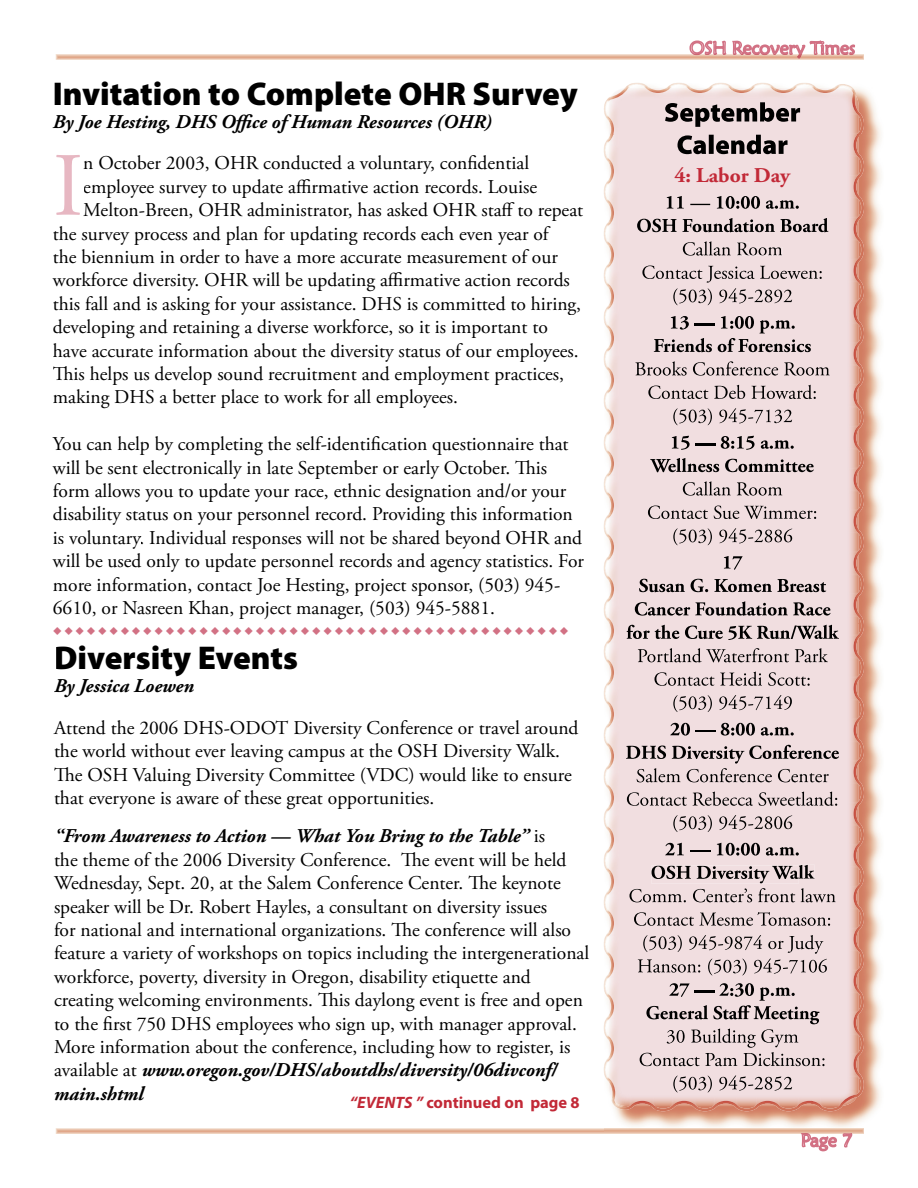
<style>
.page{position:relative;width:918px;height:1188px;background:#fff}
.page>*{position:absolute;margin:0;border:0;box-sizing:border-box;transform-origin:0 0}
.t1{font:90.15px "Adobe Garamond Pro";color:#e7b7c2}
.t2{font:900 33px "Myriad Pro";color:#000}
.t3{font:700 21px "Adobe Garamond Pro";color:#c22937}
.t4{font:19.5px/23.4px "Adobe Garamond Pro";color:#000}
.t5{font:italic 700 19.5px "Adobe Garamond Pro";color:#000}
.t6{font:700 16.5px "Myriad Pro";color:#c22937}
.s1{font-weight:700;font-style:italic}
.s2{font-style:italic}
</style>
<div class="page">
<svg style="left:689px;top:40px;width:166px;height:14px"></svg>
<img style="left:693px;top:54px;width:161px;height:5px">
<svg style="left:801px;top:1133px;width:36px;height:18px"></svg>
<svg style="left:843px;top:1133px;width:9px;height:15px"></svg>
<img style="left:810px;top:83px;width:71px;height:52px">
<img style="left:838px;top:135px;width:43px;height:976px">
<img style="left:694px;top:1106px;width:144px;height:5px">
<div style="left:609px;top:88px;width:232px;height:1018px;background:#f1dee0"></div>
<img style="left:768px;top:83px;width:42px;height:52px">
<div style="left:645px;top:135px;width:11px;height:630px;background:#f1dee0"></div>
<img style="left:604px;top:83px;width:164px;height:52px">
<img style="left:604px;top:134px;width:41px;height:941px">
<img style="left:665px;top:102px;width:135px;height:25px">
<img style="left:677px;top:135px;width:111px;height:19px">
<img style="left:667px;top:196px;width:43px;height:13px">
<img style="left:717px;top:196px;width:19px;height:13px">
<img style="left:736px;top:196px;width:63px;height:13px">
<img style="left:637px;top:218px;width:138px;height:14px">
<img style="left:780px;top:218px;width:48px;height:14px">
<img style="left:683px;top:241px;width:48px;height:15px">
<img style="left:737px;top:242px;width:12px;height:14px">
<img style="left:750px;top:247px;width:32px;height:9px">
<img style="left:642px;top:266px;width:180px;height:17px">
<img style="left:673px;top:288px;width:80px;height:17px">
<img style="left:754px;top:290px;width:38px;height:13px">
<svg style="left:671px;top:316px;width:7px;height:13px"></svg>
<img style="left:680px;top:316px;width:9px;height:14px">
<img style="left:690px;top:324px;width:24px;height:4px">
<svg style="left:721px;top:316px;width:33px;height:13px"></svg>
<img style="left:755px;top:320px;width:40px;height:14px">
<img style="left:654px;top:338px;width:150px;height:14px">
<svg style="left:805px;top:344px;width:6px;height:8px"></svg>
<img style="left:635px;top:361px;width:195px;height:15px">
<img style="left:648px;top:385px;width:168px;height:14px">
<img style="left:673px;top:408px;width:80px;height:17px">
<img style="left:754px;top:410px;width:38px;height:13px">
<svg style="left:672px;top:436px;width:7px;height:13px"></svg>
<img style="left:681px;top:436px;width:9px;height:14px">
<img style="left:691px;top:444px;width:24px;height:4px">
<img style="left:721px;top:436px;width:34px;height:14px">
<img style="left:756px;top:440px;width:38px;height:9px">
<img style="left:650px;top:458px;width:69px;height:14px">
<img style="left:725px;top:459px;width:89px;height:13px">
<img style="left:683px;top:481px;width:99px;height:15px">
<img style="left:648px;top:506px;width:168px;height:13px">
<img style="left:673px;top:528px;width:80px;height:17px">
<img style="left:754px;top:530px;width:18px;height:12px">
<img style="left:775px;top:529px;width:17px;height:13px">
<img style="left:724px;top:556px;width:19px;height:14px">
<img style="left:639px;top:579px;width:187px;height:13px">
<img style="left:635px;top:601px;width:196px;height:15px">
<img style="left:627px;top:625px;width:212px;height:15px">
<img style="left:738px;top:625px;width:101px;height:14px">
<img style="left:638px;top:648px;width:190px;height:15px">
<img style="left:654px;top:672px;width:156px;height:14px">
<img style="left:673px;top:695px;width:80px;height:17px">
<img style="left:754px;top:695px;width:38px;height:15px">
<svg style="left:670px;top:723px;width:20px;height:13px"></svg>
<img style="left:691px;top:731px;width:24px;height:4px">
<svg style="left:721px;top:723px;width:9px;height:13px"></svg>
<img style="left:731px;top:723px;width:63px;height:13px">
<img style="left:626px;top:746px;width:136px;height:18px">
<img style="left:763px;top:745px;width:76px;height:14px">
<img style="left:637px;top:768px;width:192px;height:14px">
<img style="left:627px;top:792px;width:210px;height:14px">
<img style="left:673px;top:815px;width:80px;height:17px">
<svg style="left:754px;top:816px;width:9px;height:13px"></svg>
<img style="left:765px;top:815px;width:27px;height:14px">
<svg style="left:665px;top:843px;width:19px;height:12px"></svg>
<img style="left:686px;top:851px;width:24px;height:4px">
<img style="left:717px;top:843px;width:19px;height:13px">
<img style="left:736px;top:843px;width:63px;height:13px">
<img style="left:651px;top:866px;width:148px;height:18px">
<img style="left:799px;top:865px;width:16px;height:14px">
<svg style="left:799px;top:866px;width:1px;height:13px"></svg>
<img style="left:629px;top:888px;width:207px;height:14px">
<img style="left:634px;top:912px;width:197px;height:14px">
<img style="left:643px;top:935px;width:80px;height:17px">
<img style="left:725px;top:935px;width:98px;height:19px">
<img style="left:638px;top:959px;width:189px;height:16px">
<svg style="left:669px;top:983px;width:10px;height:13px"></svg>
<img style="left:679px;top:983px;width:11px;height:14px">
<img style="left:690px;top:991px;width:24px;height:5px">
<svg style="left:719px;top:983px;width:10px;height:13px"></svg>
<img style="left:730px;top:983px;width:65px;height:18px">
<img style="left:646px;top:1005px;width:173px;height:19px">
<img style="left:667px;top:1029px;width:131px;height:19px">
<img style="left:640px;top:1052px;width:185px;height:14px">
<img style="left:673px;top:1076px;width:80px;height:16px">
<img style="left:754px;top:1077px;width:18px;height:13px">
<img style="left:775px;top:1077px;width:17px;height:14px">
<h2 class="t2" style="left:53px;top:75px;width:526px">Invitation to Complete OHR Survey</h2>
<p class="t5" style="left:53px;top:110px;width:441px">By Joe Hesting, DHS Office of Human Resources (OHR)</p>
<h1 class="t1" style="left:53px;top:132px;width:32px">I</h1>
<p class="t4" style="left:83px;top:152px;width:447px">n October 2003, OHR conducted a voluntary, confidential</p>
<p class="t4" style="left:83px;top:176px;width:455px">employee survey to update affirmative action records. Louise</p>
<p class="t4" style="left:83px;top:199px;width:501px">Melton-Breen, OHR administrator, has asked OHR staff to repeat</p>
<p class="t4" style="left:53px;top:222px;width:497px">the survey process and plan for updating records each even year of</p>
<p class="t4" style="left:53px;top:246px;width:506px">the biennium in order to have a more accurate measurement of our</p>
<p class="t4" style="left:53px;top:269px;width:519px">workforce diversity. OHR will be updating affirmative action records</p>
<p class="t4" style="left:53px;top:293px;width:530px">this fall and is asking for your assistance. DHS is committed to hiring,</p>
<p class="t4" style="left:53px;top:316px;width:496px">developing and retaining a diverse workforce, so it is important to</p>
<p class="t4" style="left:53px;top:339px;width:527px">have accurate information about the diversity status of our employees.</p>
<p class="t4" style="left:53px;top:363px;width:513px">This helps us develop sound recruitment and employment practices,</p>
<p class="t4" style="left:53px;top:386px;width:407px">making DHS a better place to work for all employees.</p>
<p class="t4" style="left:53px;top:433px;width:533px">You can help by completing the self-identification questionnaire that will be sent electronically in late September or early October. This form allows you to update your race, ethnic designation and/or your disability status on your personnel record. Providing this information is voluntary. Individual responses will not be shared beyond OHR and will be used only to update personnel records and agency statistics. For more information, contact Joe Hesting, project sponsor, (503) 945- 6610, or Nasreen Khan, project manager, (503) 945-5881.</p>
<h2 class="t2" style="left:54px;top:639px;width:245px">Diversity Events</h2>
<p class="t5" style="left:54px;top:675px;width:142px">By Jessica Loewen</p>
<p class="t4" style="left:54px;top:717px;width:526px">Attend the 2006 DHS-ODOT Diversity Conference or travel around the world without ever leaving campus at the OSH Diversity Walk.<br>The OSH Valuing Diversity Committee (VDC) would like to ensure that everyone is aware of these great opportunities.</p>
<p class="t4" style="left:54px;top:825px;width:537px"><span class="s1">“From Awareness to Action — What You Bring to the Table”</span> is<br>the theme of the 2006 Diversity Conference. The event will be held Wednesday, Sept. 20, at the Salem Conference Center. The keynote speaker will be Dr. Robert Hayles, a consultant on diversity issues<br>for national and international organizations. The conference will also feature a variety of workshops on topics including the intergenerational workforce, poverty, diversity in Oregon, disability etiquette and creating welcoming environments. This daylong event is free and open to the first 750 DHS employees who sign up, with manager approval.<br>More information about the conference, including how to register, is available at <span class="s1">www.oregon.gov/DHS/aboutdhs/diversity/06divconf/ main.shtml</span></p>
<p class="t6" style="left:350px;top:1094px;width:231px"><span class="s2">“EVENTS ”</span> continued on page 8</p>
<p class="t3" style="left:674px;top:163px;width:117px">4: Labor Day</p>
</div>
